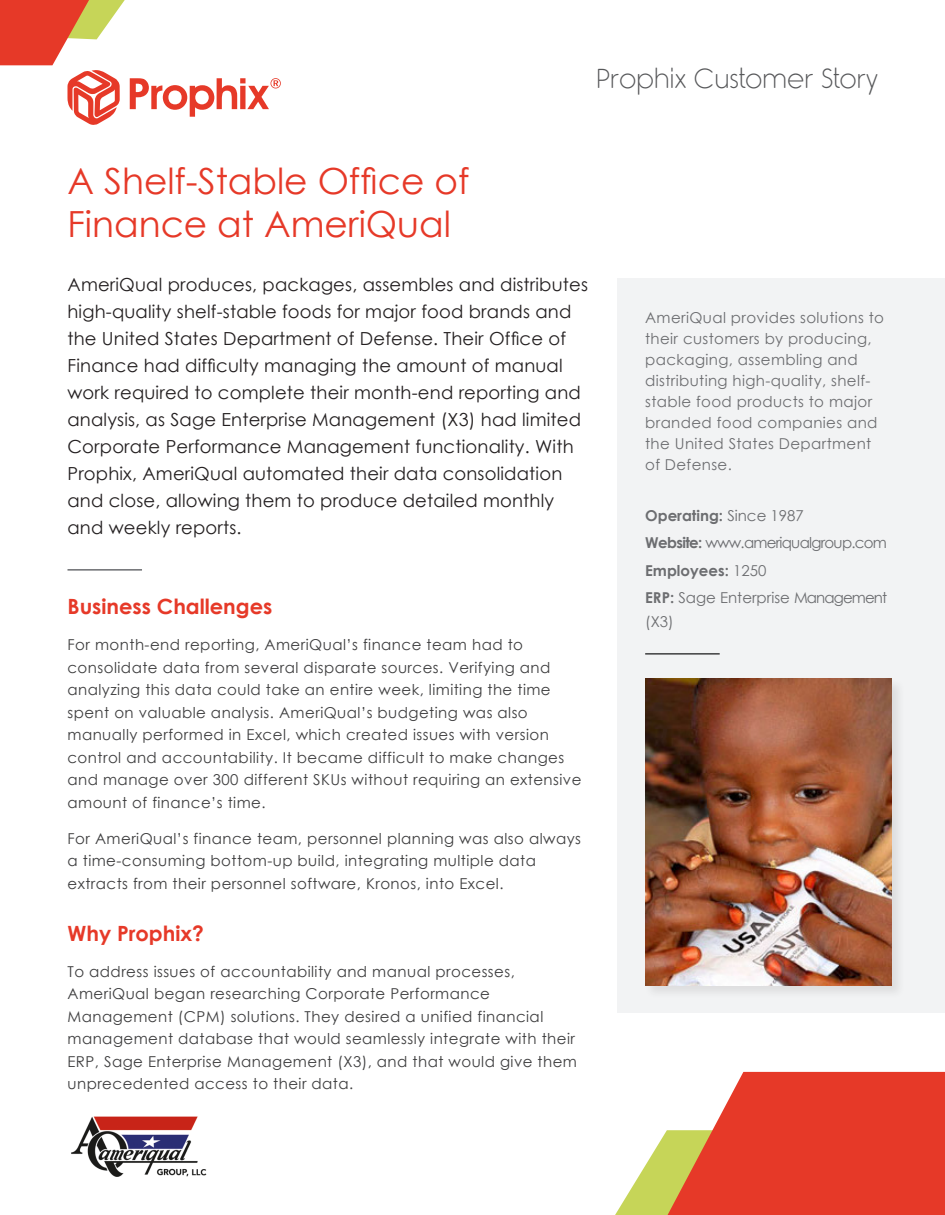
<style>
.page{position:relative;width:945px;height:1215px;background:#fff}
.page>*{position:absolute;margin:0;border:0;box-sizing:border-box;transform-origin:0 0}
.t1{font:36px/43.2px "Century Gothic";color:#e63928}
.t2{font:27px "Rimouski Lt";letter-spacing:.025em;color:#57585a}
.t3{font:700 21px "Century Gothic";color:#e63928}
.t4{font:18px/27px "Century Gothic";letter-spacing:.01em;color:#231f20}
.t5{font:15px/22.5px "Century Gothic";letter-spacing:.03em;color:#3e3e3f}
.t6{font:15px/21px "Century Gothic";letter-spacing:.025em;color:#6c6d70}
.t7{font:700 15px "Century Gothic";color:#6c6d70}
.t8{font:15px/24px "Century Gothic";color:#6c6d70}
.t9{font:15px "Century Gothic";letter-spacing:-.05em;color:#6c6d70}
.s1{font-weight:400}
.s2{font-weight:700}
</style>
<div class="page">
<div style="left:617px;top:278px;width:328px;height:734px;background:#f2f3f4"></div>
<hr style="left:68px;top:569px;width:74px;height:2px;background:#6c6d70">
<hr style="left:645px;top:653px;width:75px;height:2px;background:#3e3e3f">
<svg style="left:615px;top:1072px;width:330px;height:143px"></svg>
<div style="left:644px;top:678px;width:262px;height:322px;background:#e9e9ea"></div>
<img style="left:645px;top:679px;width:247px;height:306px">
<svg style="left:0;top:0;width:281px;height:125px"></svg>
<img style="left:71px;top:1116px;width:136px;height:61px">
<p class="t2" style="left:597px;top:64px;width:282px">Prophix Customer Story</p>
<p class="t1" style="left:68px;top:159px;width:403px">A Shelf-Stable Office of<br>Finance at AmeriQual</p>
<p class="t4" style="left:68px;top:271px;width:522px">AmeriQual produces, packages, assembles and distributes high-quality shelf-stable foods for major food brands and the United States Department of Defense. Their Office of Finance had difficulty managing the amount of manual work required to complete their month-end reporting and analysis, as Sage Enterprise Management (X3) had limited Corporate Performance Management functionality. With Prophix, AmeriQual automated their data consolidation and close, allowing them to produce detailed monthly and weekly reports.</p>
<p class="t3" style="left:68px;top:591px;width:206px">Business Challenges</p>
<p class="t5" style="left:68px;top:633px;width:515px">For month-end reporting, AmeriQual’s finance team had to consolidate data from several disparate sources. Verifying and analyzing this data could take an entire week, limiting the time spent on valuable analysis. AmeriQual’s budgeting was also manually performed in Excel, which created issues with version control and accountability. It became difficult to make changes and manage over 300 different SKUs without requiring an extensive amount of finance’s time.</p>
<p class="t5" style="left:68px;top:827px;width:515px">For AmeriQual’s finance team, personnel planning was also always a time-consuming bottom-up build, integrating multiple data extracts from their personnel software, Kronos, into Excel.</p>
<p class="t3" style="left:68px;top:917px;width:138px">Why Prophix?</p>
<p class="t5" style="left:68px;top:960px;width:511px">To address issues of accountability and manual processes, AmeriQual began researching Corporate Performance Management (CPM) solutions. They desired a unified financial management database that would seamlessly integrate with their ERP, Sage Enterprise Management (X3), and that would give them unprecedented access to their data.</p>
<p class="t6" style="left:645px;top:307px;width:240px">AmeriQual provides solutions to their customers by producing, packaging, assembling and distributing high-quality, shelf&shy;stable food products to major branded food companies and the United States Department of Defense.</p>
<p class="t7" style="left:645px;top:504px;width:160px">Operating: <span class="s1">Since 1987</span></p>
<p class="t9" style="left:645px;top:533px;width:243px"><span class="s2">Website:</span> www.ameriqualgroup.com</p>
<p class="t7" style="left:645px;top:559px;width:123px">Employees: <span class="s1">1250</span></p>
<p class="t8" style="left:645px;top:585px;width:244px"><span class="s2">ERP:</span> Sage Enterprise Management (X3)</p>
</div>
